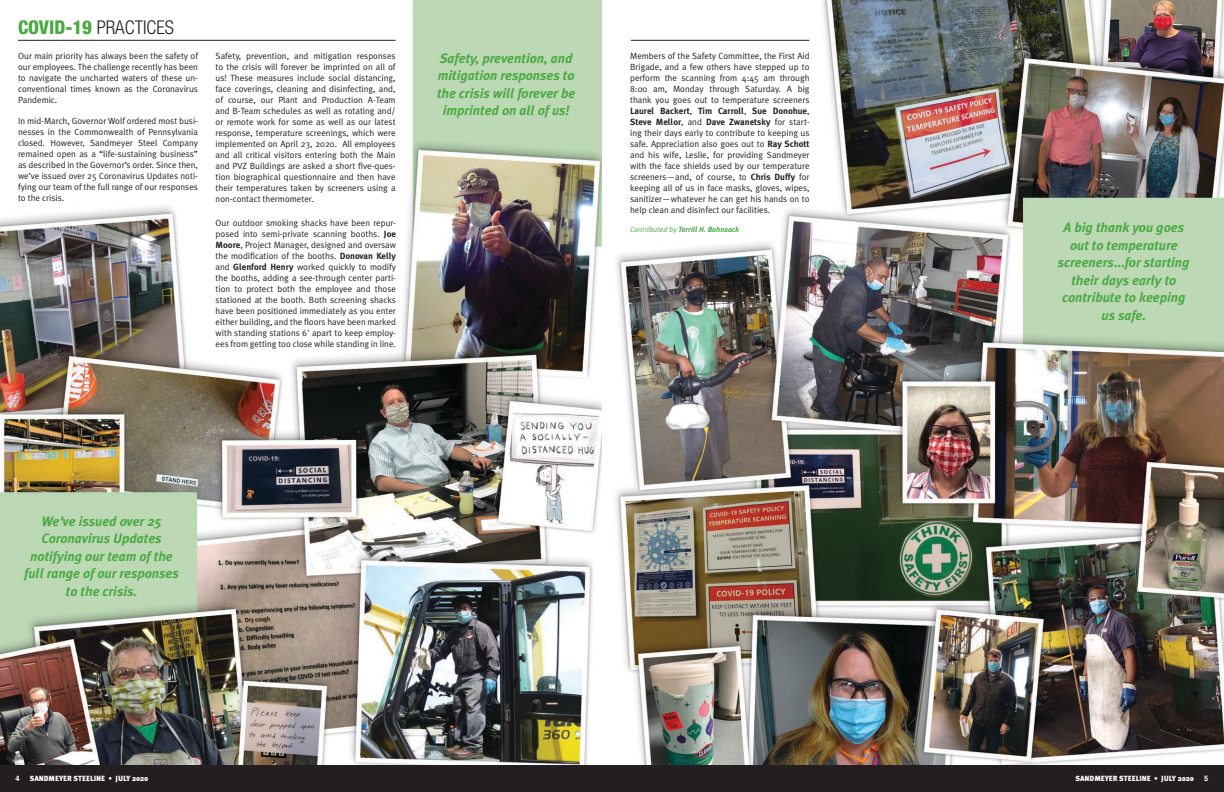
<style>
.page{position:relative;width:1224px;height:792px;background:#fff}
.page>*{position:absolute;margin:0;border:0;box-sizing:border-box;transform-origin:0 0}
.headlineText_Helve{font:300 condensed 19px "Helvetica Neue";color:#231f20}
.covid_quote{font:italic 700 13.5px/17.5px "Meta Plus";color:#4aaa42;text-align:center}
.Body_text{font:9px/11px "Meta Plus Normal";color:#231f20;text-align:justify}
.t1{font:900 7.5px "Meta Plus";letter-spacing:-.005em;color:#fff}
.contributed_by{font:italic 700 7.5px "Meta Plus";color:#4aaa42}
.t2{font:700 7.5px "Helvetica";color:#fff}
.s1{font-weight:800;color:#4aaa42}
.s2{font-family:"Meta Plus";font-weight:700}
.s3{font-family:"Meta Plus Normal";font-weight:400}
.s4{font-style:normal}
</style>
<div class="page">
<img style="left:0;top:0;width:602px;height:765px">
<img style="left:615px;top:0;width:609px;height:765px">
<div style="left:0;top:765px;width:621px;height:27px;background:#231f20"></div>
<hr style="left:18px;top:40px;width:378px;height:1px;background:#231f20">
<div style="left:603px;top:765px;width:621px;height:27px;background:#231f20"></div>
<hr style="left:631px;top:40px;width:178px;height:1px;background:#231f20">
<p class="headlineText_Helve" style="left:18px;top:16px;width:157px"><span class="s1">COVID-19</span> PRACTICES</p>
<p class="Body_text" style="left:18px;top:50px;width:181px">Our main priority has always been the safety of our employees. The challenge recently has been to navigate the uncharted waters of these un&shy;conventional times known as the Coronavirus Pandemic.</p>
<p class="Body_text" style="left:18px;top:116px;width:181px">In mid-March, Governor Wolf ordered most busi&shy;nesses in the Commonwealth of Pennsylvania closed. However, Sandmeyer Steel Company remained open as a “life-sustaining business” as described in the Governor’s order. Since then, we’ve issued over 25 Coronavirus Updates noti&shy;fying our team of the full range of our responses to the crisis.</p>
<p class="Body_text" style="left:216px;top:50px;width:182px">Safety, prevention, and mitigation responses to the crisis will forever be imprinted on all of us! These measures include social distancing, face coverings, cleaning and disinfecting, and, of course, our Plant and Production A-Team and B-Team schedules as well as rotating and/ or remote work for some as well as our latest response, temperature screenings, which were implemented on April 23, 2020. All employees and all critical visitors entering both the Main and PVZ Buildings are asked a short five-ques&shy;tion biographical questionnaire and then have their temperatures taken by screeners using a non-contact thermometer.</p>
<p class="Body_text" style="left:216px;top:217px;width:182px">Our outdoor smoking shacks have been repur&shy;posed into semi-private scanning booths. <span class="s2">Joe Moore</span>, Project Manager, designed and oversaw the modification of the booths. <span class="s2">Donovan Kelly </span>and <span class="s2">Glenford Henry</span> worked quickly to modify the booths, adding a see-through center parti&shy;tion to protect both the employee and those stationed at the booth. Both screening shacks have been positioned immediately as you enter either building, and the floors have been marked with standing stations 6' apart to keep employ&shy;ees from getting too close while standing in line.</p>
<p class="covid_quote" style="left:437px;top:49px;width:140px">Safety, prevention, and mitigation responses to the crisis will forever be imprinted on all of us!</p>
<p class="Body_text" style="left:630px;top:50px;width:181px">Members of the Safety Committee, the First Aid Brigade, and a few others have stepped up to perform the scanning from 4:45 am through 8:00 am, Monday through Saturday. A big thank you goes out to temperature screeners <span class="s2">Laurel Backert</span>, <span class="s2">Tim Carroll</span>, <span class="s2">Sue Donohue</span>, <span class="s2">Steve Mellor</span>, and <span class="s2">Dave Zwanetsky</span> for start&shy;ing their days early to contribute to keeping us safe. Appreciation also goes out to <span class="s2">Ray Schott </span>and his wife, Leslie, for providing Sandmeyer with the face shields used by our temperature screeners—and, of course, to <span class="s2">Chris Duffy</span> for keeping all of us in face masks, gloves, wipes, sanitizer—whatever he can get his hands on to help clean and disinfect our facilities.</p>
<p class="contributed_by" style="left:630px;top:225px;width:110px"><span class="s3">Contributed by</span> Terrill H. Bohnsack</p>
<p class="covid_quote" style="left:1058px;top:219px;width:133px">A big thank you goes out to temperature screeners<span class="s4">...</span>for starting their days early to contribute to keeping us safe.</p>
<p class="covid_quote" style="left:24px;top:512px;width:156px">We’ve issued over 25<br>Coronavirus Updates notifying our team of the full range of our responses to the crisis.</p>
<p class="t2" style="left:15px;top:772px;width:6px">4</p>
<p class="t1" style="left:30px;top:774px;width:120px">SANDMEYER STEELINE • JULY 2020</p>
<p class="t1" style="left:1076px;top:774px;width:120px">SANDMEYER STEELINE • JULY 2020</p>
<p class="t2" style="left:1204px;top:772px;width:6px">5</p>
</div>
